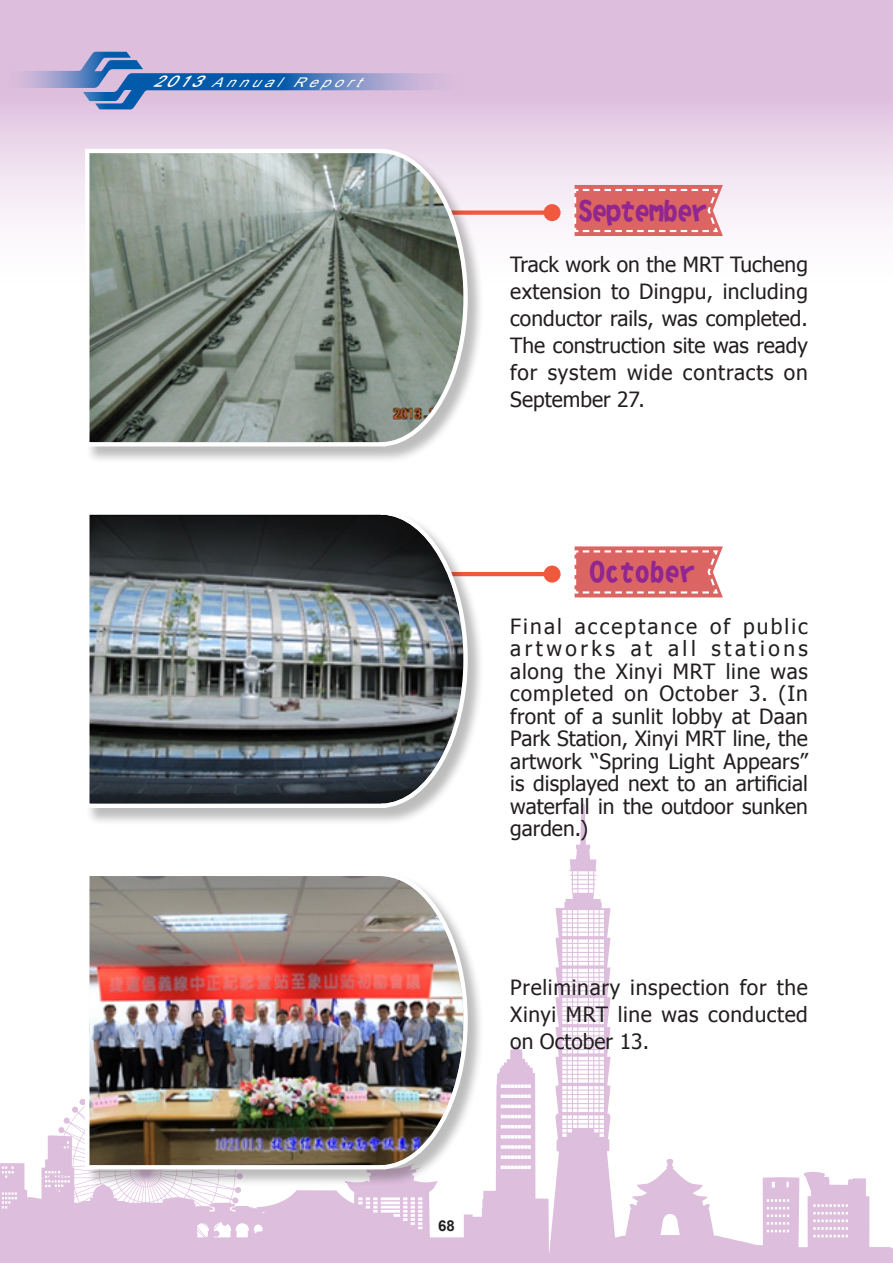
<style>
.page{position:relative;width:893px;height:1263px;background:#fff}
.page>*{position:absolute;margin:0;border:0;box-sizing:border-box;transform-origin:0 0}
.t1{font:30px "DF Hai Bao W9 WIN BF";letter-spacing:-.025em;color:#90268f}
.t2{font:30px "DF Hai Bao W9 WIN BF";color:#90268f}
.t3{font:21px/22.5px "Tahoma";color:#231f20;text-align:justify}
.t4{font:700 15px "Arial";color:#231f20}
.t5{font:italic 13.35px "Arial";color:#fff;scale:1.11 1}
.s1{font-family:"DF Li Hei Std W5";font-size:16.95px}
</style>
<div class="page">
<div style="left:0;top:0;width:893px;height:310px;background:linear-gradient(to bottom,#d6b0d6,#fff)"></div>
<svg style="left:0;top:1099px;width:464px;height:164px;fill:#ddbedd"></svg>
<svg style="left:794px;top:1172px;width:99px;height:91px"></svg>
<svg style="left:464px;top:804px;width:330px;height:459px"></svg>
<div style="left:372px;top:210px;width:180px;height:5px;background:#f0593e"></div>
<div style="left:544px;top:204px;width:17px;height:17px;background:#f0593e;border-radius:50%"></div>
<div style="left:85px;top:149px;width:399px;height:314px;background:#231f20;opacity:.3"></div>
<svg style="left:83px;top:147px;width:387px;height:302px"></svg>
<svg style="left:573px;top:185px;width:150px;height:51px"></svg>
<hr style="left:372px;top:572px;width:180px;height:4px;background:#f0593e">
<div style="left:544px;top:566px;width:17px;height:17px;background:#f0593e;border-radius:50%"></div>
<div style="left:85px;top:510px;width:399px;height:315px;background:#231f20;opacity:.3"></div>
<img style="left:85px;top:510px;width:385px;height:300px">
<svg style="left:574px;top:546px;width:149px;height:51px"></svg>
<div style="left:85px;top:872px;width:399px;height:314px;background:#231f20;opacity:.3"></div>
<img style="left:83px;top:870px;width:387px;height:301px">
<svg style="left:0;top:51px;width:475px;height:59px"></svg>
<p class="t5" style="left:152px;top:73px;width:200px"><span class="s1">2013</span> AnnualReport</p>
<h1 class="t1" style="left:578px;top:195px;width:130px">September</h1>
<p class="t3" style="left:510px;top:250px;width:299px;line-height:27px">Track work on the MRT Tucheng extension to Dingpu, including conductor rails, was completed.<br>The construction site was ready for system wide contracts on September 27.</p>
<h1 class="t2" style="left:590px;top:557px;width:106px">October</h1>
<p class="t3" style="left:510px;top:614px;width:299px">Final acceptance of public artworks at all stations along the Xinyi MRT line was completed on October 3. (In front of a sunlit lobby at Daan Park Station, Xinyi MRT line, the artwork “Spring Light Appears” is displayed next to an artificial waterfall in the outdoor sunken garden.)</p>
<p class="t3" style="left:510px;top:973px;width:299px;line-height:27px">Preliminary inspection for the Xinyi MRT line was conducted on October 13.</p>
<p class="t4" style="left:438px;top:1216px;width:18px">68</p>
</div>
